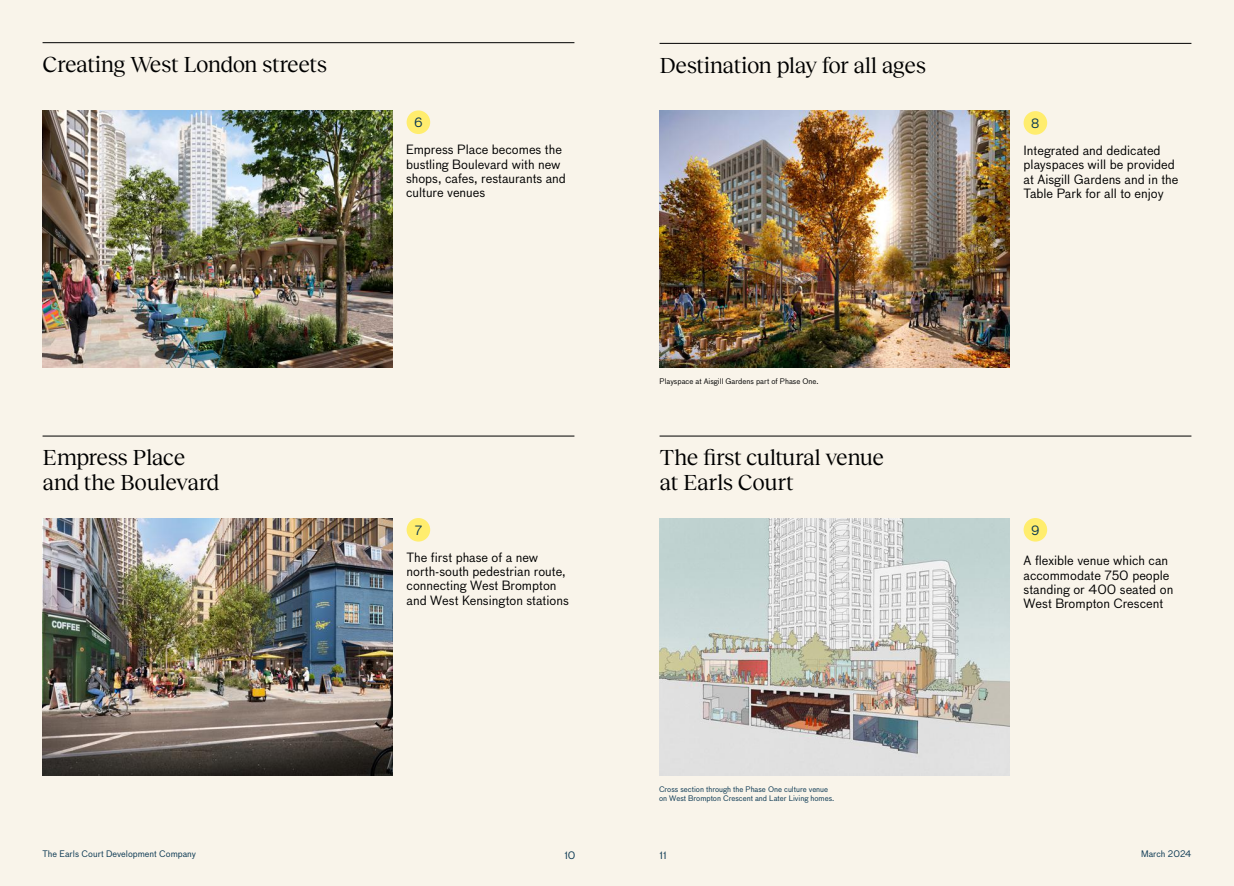
<style>
.page{position:relative;width:1234px;height:886px;background:#fff}
.page>*{position:absolute;margin:0;border:0;box-sizing:border-box;transform-origin:0 0}
.t1{font:22.5px/25px "Reckless Neue";letter-spacing:-.02em;color:#000}
.t2{font:12.5px/14.4px "Bau LF";color:#000}
.t3{font:12.5px "Bau LF";color:#083651}
.t4{font:10px "Bau LF";color:#083651}
.t5{font:8.75px "Bau LF";color:#083651}
.t6{font:7.5px/8.8px "Bau LF";color:#083651}
.t7{font:7.5px "Bau LF";color:#000}
</style>
<div class="page">
<div style="left:0;top:0;width:1233px;height:886px;background:#f9f4ea"></div>
<div style="left:1023px;top:518px;width:23px;height:23px;background:#ffed6e;border-radius:50%"></div>
<img style="left:659px;top:518px;width:350px;height:257px">
<hr style="left:659px;top:436px;width:532px;height:1px;background:#000">
<img style="left:42px;top:518px;width:350px;height:257px">
<img style="left:42px;top:110px;width:350px;height:258px">
<div style="left:406px;top:518px;width:24px;height:23px;background:#ffed6e;border-radius:50%"></div>
<div style="left:406px;top:110px;width:24px;height:24px;background:#ffed6e;border-radius:50%"></div>
<hr style="left:43px;top:42px;width:531px;height:1px;background:#000">
<img style="left:659px;top:110px;width:350px;height:258px">
<div style="left:1023px;top:111px;width:23px;height:24px;background:#ffed6e;border-radius:50%"></div>
<hr style="left:659px;top:43px;width:532px;height:1px;background:#000">
<hr style="left:43px;top:436px;width:531px;height:1px;background:#000">
<h1 class="t1" style="left:43px;top:50px;width:286px">Creating West London streets</h1>
<p class="t3" style="left:414px;top:115px;width:10px">6</p>
<p class="t2" style="left:406px;top:142px;width:161px">Empress Place becomes the bustling Boulevard with new shops, cafes, restaurants and culture venues</p>
<h1 class="t1" style="left:43px;top:443px;width:178px">Empress Place and the Boulevard</h1>
<p class="t3" style="left:414px;top:522px;width:9px">7</p>
<p class="t2" style="left:406px;top:550px;width:164px">The first phase of a new north-south pedestrian route, connecting West Brompton and West Kensington stations</p>
<h1 class="t1" style="left:659px;top:51px;width:268px">Destination play for all ages</h1>
<p class="t7" style="left:659px;top:377px;width:160px">Playspace at Aisgill Gardens part of Phase One.</p>
<h1 class="t1" style="left:659px;top:443px;width:226px">The first cultural venue at Earls Court</h1>
<p class="t6" style="left:659px;top:785px;width:177px">Cross section through the Phase One culture venue on West Brompton Crescent and Later Living homes.</p>
<p class="t3" style="left:1031px;top:116px;width:10px">8</p>
<p class="t2" style="left:1023px;top:143px;width:156px">Integrated and dedicated playspaces will be provided at Aisgill Gardens and in the<br>Table Park for all to enjoy</p>
<p class="t3" style="left:1030px;top:522px;width:10px">9</p>
<p class="t2" style="left:1023px;top:553px;width:151px">A flexible venue which can accommodate 750 people standing or 400 seated on<br>West Brompton Crescent</p>
<p class="t5" style="left:43px;top:849px;width:155px">The Earls Court Development Company</p>
<p class="t4" style="left:564px;top:849px;width:13px">10</p>
<p class="t4" style="left:659px;top:849px;width:8px">11</p>
<p class="t5" style="left:1140px;top:849px;width:52px">March 2024</p>
</div>
